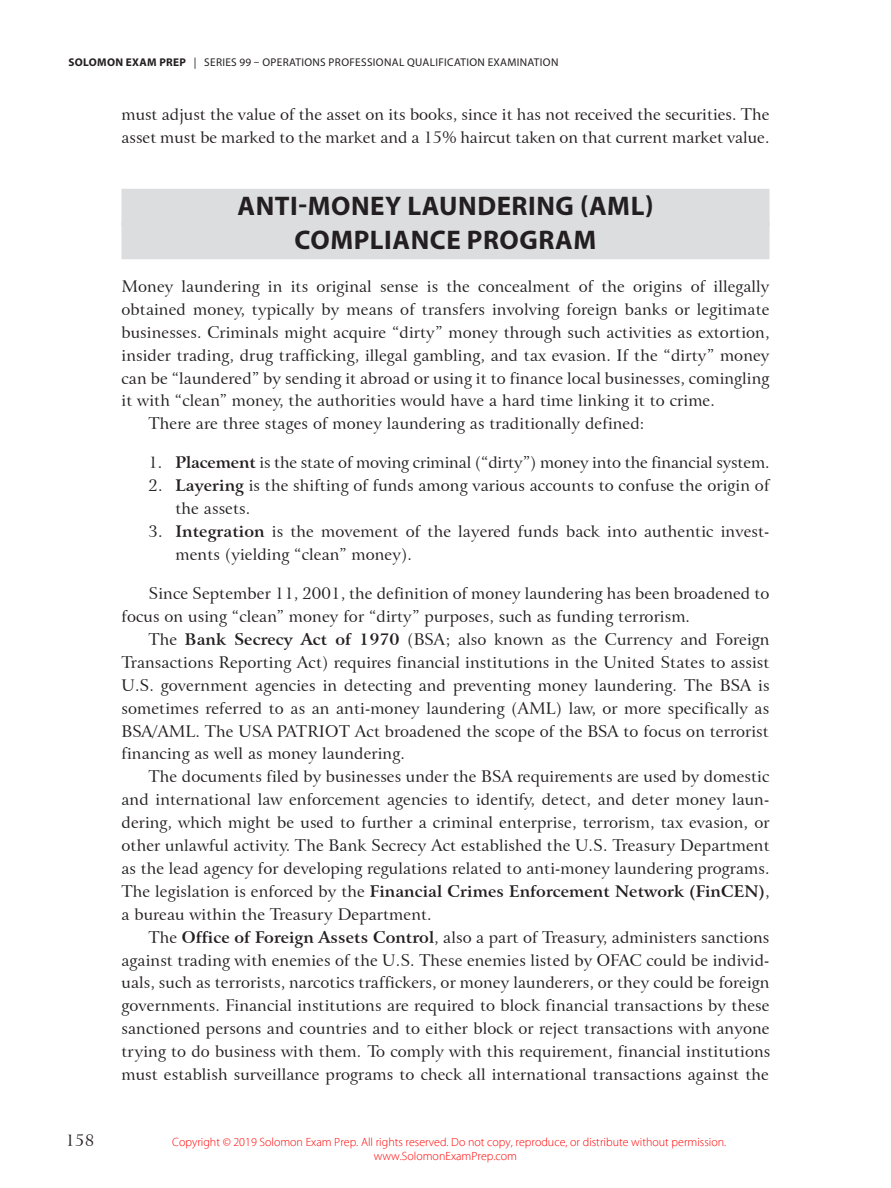
<style>
.page{position:relative;width:891px;height:1188px;background:#fff}
.page>*{position:absolute;margin:0;border:0;box-sizing:border-box;transform-origin:0 0}
.t1{font:700 27px/33.3px "Myriad Pro";letter-spacing:.02em;color:#231f20;text-align:center}
.t2{font:16.05px/23px "Arrus BT";letter-spacing:.005em;color:#231f20}
.t3{font:300 12px/14.4px "Myriad Pro";color:#f00}
.t4{font:11.25px "Myriad Pro";letter-spacing:.03em;color:#231f20}
.t5{font:700 11.25px "Myriad Pro";letter-spacing:.03em;color:#231f20}
.s1{font-weight:700}
</style>
<div class="page">
<div style="left:122px;top:189px;width:648px;height:37px;background:#dcdddf"></div>
<div style="left:122px;top:222px;width:648px;height:37px;background:#dcdddf"></div>
<p class="t5" style="left:68px;top:55px;width:99px">SOLOMON EXAM PREP</p>
<p class="t4" style="left:194px;top:56px;width:366px">| SERIES 99 – OPERATIONS PROFESSIONAL QUALIFICATION EXAMINATION</p>
<p class="t2" style="left:122px;top:103px;width:650px">must adjust the value of the asset on its books, since it has not received the securities. The asset must be marked to the market and a 15% haircut taken on that current market value.</p>
<p class="t2" style="left:65px;top:1129px;width:30px">158</p>
<h1 class="t1" style="left:238px;top:189px;width:417px">ANTI-MONEY LAUNDERING (AML)<br>COMPLIANCE PROGRA M</h1>
<p class="t2" style="left:122px;top:275px;width:649px">Money laundering in its original sense is the concealment of the origins of illegally</p>
<p class="t2" style="left:122px;top:298px;width:650px">obtained money, typically by means of transfers involving foreign banks or legitimate</p>
<p class="t2" style="left:122px;top:321px;width:650px">businesses. Criminals might acquire “dirty” money through such activities as extortion,</p>
<p class="t2" style="left:122px;top:344px;width:650px">insider trading, drug trafficking, illegal gambling, and tax evasion. If the “dirty” money</p>
<p class="t2" style="left:122px;top:367px;width:649px">can be “laundered” by sending it abroad or using it to finance local businesses, comingling</p>
<p class="t2" style="left:122px;top:390px;width:595px">it with “clean” money, the authorities would have a hard time linking it to crime.</p>
<p class="t2" style="left:148px;top:412px;width:497px">There are three stages of money laundering as traditionally defined:</p>
<p class="t2" style="left:148px;top:452px;width:623px">1. <span class="s1">Placement</span> is the state of moving criminal (“dirty”) money into the financial system.</p>
<p class="t2" style="left:175px;top:474px;width:596px;text-indent:-27px">2. <span class="s1">Layering</span> is the shifting of funds among various accounts to confuse the origin of the assets.</p>
<p class="t2" style="left:176px;top:520px;width:595px;text-indent:-27px">3. <span class="s1">Integration</span> is the movement of the layered funds back into authentic invest&shy;ments (yielding “clean” money).</p>
<p class="t2" style="left:122px;top:582px;width:649px;text-indent:27px">Since September 11, 2001, the definition of money laundering has been broadened to focus on using “clean” money for “dirty” purposes, such as funding terrorism.</p>
<p class="t2" style="left:122px;top:628px;width:650px;text-align:justify;text-indent:27px">The <span class="s1">Bank Secrecy Act of 1970</span> (BSA; also known as the Currency and Foreign Transactions Reporting Act) requires financial institutions in the United States to assist U.S. government agencies in detecting and preventing money laundering. The BSA is sometimes referred to as an anti-money laundering (AML) law, or more specifically as BSA/AML. The USA PATRIOT Act broadened the scope of the BSA to focus on terrorist financing as well as money laundering.</p>
<p class="t2" style="left:121px;top:766px;width:650px;text-align:justify;text-indent:27px">The documents filed by businesses under the BSA requirements are used by domestic and international law enforcement agencies to identify, detect, and deter money laun&shy;dering, which might be used to further a criminal enterprise, terrorism, tax evasion, or other unlawful activity. The Bank Secrecy Act established the U.S. Treasury Department as the lead agency for developing regulations related to anti-money laundering programs.<br>The legislation is enforced by the <span class="s1">Financial Crimes Enforcement Network (FinCEN)</span>, a bureau within the Treasury Department.</p>
<p class="t2" style="left:121px;top:926px;width:650px;text-align:justify;text-indent:27px">The <span class="s1">Office of Foreign Assets Control</span>, also a part of Treasury, administers sanctions against trading with enemies of the U.S. These enemies listed by OFAC could be individ&shy;uals, such as terrorists, narcotics traffickers, or money launderers, or they could be foreign governments. Financial institutions are required to block financial transactions by these sanctioned persons and countries and to either block or reject transactions with anyone trying to do business with them. To comply with this requirement, financial institutions must establish surveillance programs to check all international transactions against the</p>
<p class="t3" style="left:374px;top:1134px;width:354px;text-indent:-202px">Copyright © 2019 Solomon Exam Prep. All rights reserved. Do not copy, reproduce, or distribute without permission. www.SolomonExamPrep.com</p>
</div>
